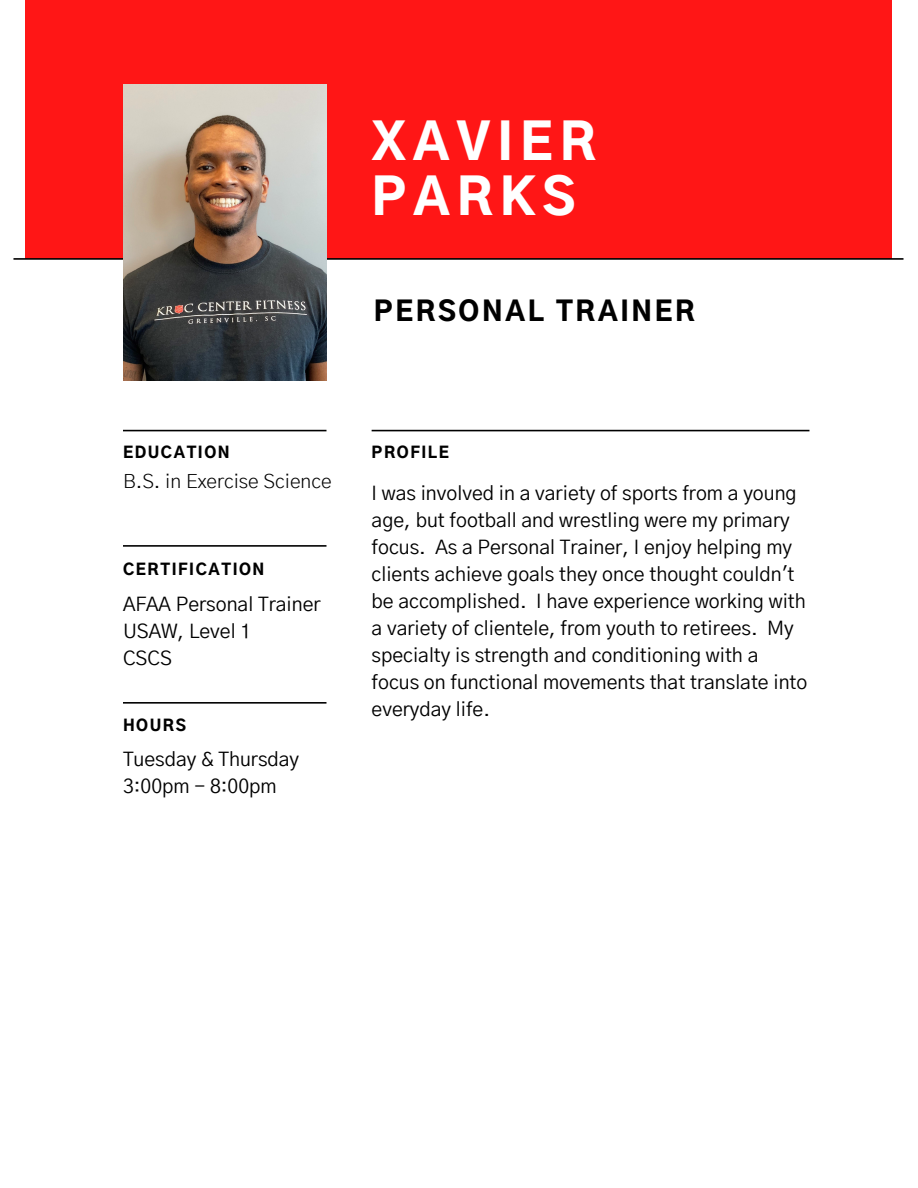
<style>
.page{position:relative;width:918px;height:1188px;background:#fff}
.page>*{position:absolute;margin:0;border:0;box-sizing:border-box;transform-origin:0 0}
.t1{font:900 49.65px/55.2px "Gothic A1";letter-spacing:.14em;color:#fff}
.t2{font:900 27px "Gothic A1";letter-spacing:.1em;color:#000}
.t3{font:19.5px/27px "Gothic A1";color:#000}
.t4{font:300 19.5px "Gothic A1";color:#000}
.t5{font:900 15.45px "Gothic A1";letter-spacing:.1em;color:#000}
</style>
<div class="page">
<div style="left:25px;top:0;width:867px;height:259px;background:#ff1616"></div>
<svg style="left:372px;top:430px;width:437px;height:1px"></svg>
<svg style="left:13px;top:258px;width:891px;height:2px"></svg>
<img style="left:123px;top:84px;width:204px;height:297px">
<svg style="left:123px;top:430px;width:203px;height:1px"></svg>
<svg style="left:123px;top:702px;width:203px;height:2px"></svg>
<svg style="left:123px;top:545px;width:203px;height:2px"></svg>
<h1 class="t1" style="left:372px;top:117px;width:226px">XAVIER<br>PARKS</h1>
<h2 class="t2" style="left:374px;top:299px;width:323px">PERSONAL TRAINER</h2>
<p class="t5" style="left:123px;top:445px;width:108px">EDUCATION</p>
<p class="t4" style="left:123px;top:473px;width:210px">B.S. in Exercise Science</p>
<p class="t5" style="left:123px;top:563px;width:143px">CERTIFICATION</p>
<p class="t3" style="left:123px;top:592px;width:199px">AFAA Personal Trainer<br>USAW, Level 1<br>CSCS</p>
<p class="t5" style="left:123px;top:719px;width:65px">HOURS</p>
<p class="t3" style="left:123px;top:746px;width:178px">Tuesday &amp; Thursday<br>3:00pm - 8:00pm</p>
<p class="t5" style="left:372px;top:445px;width:79px">PROFILE</p>
<p class="t3" style="left:372px;top:481px;width:437px">I was involved in a variety of sports from a young age, but football and wrestling were my primary focus. As a Personal Trainer, I enjoy helping my clients achieve goals they once thought couldn't be accomplished. I have experience working with a variety of clientele, from youth to retirees. My specialty is strength and conditioning with a focus on functional movements that translate into everyday life.</p>
</div>
